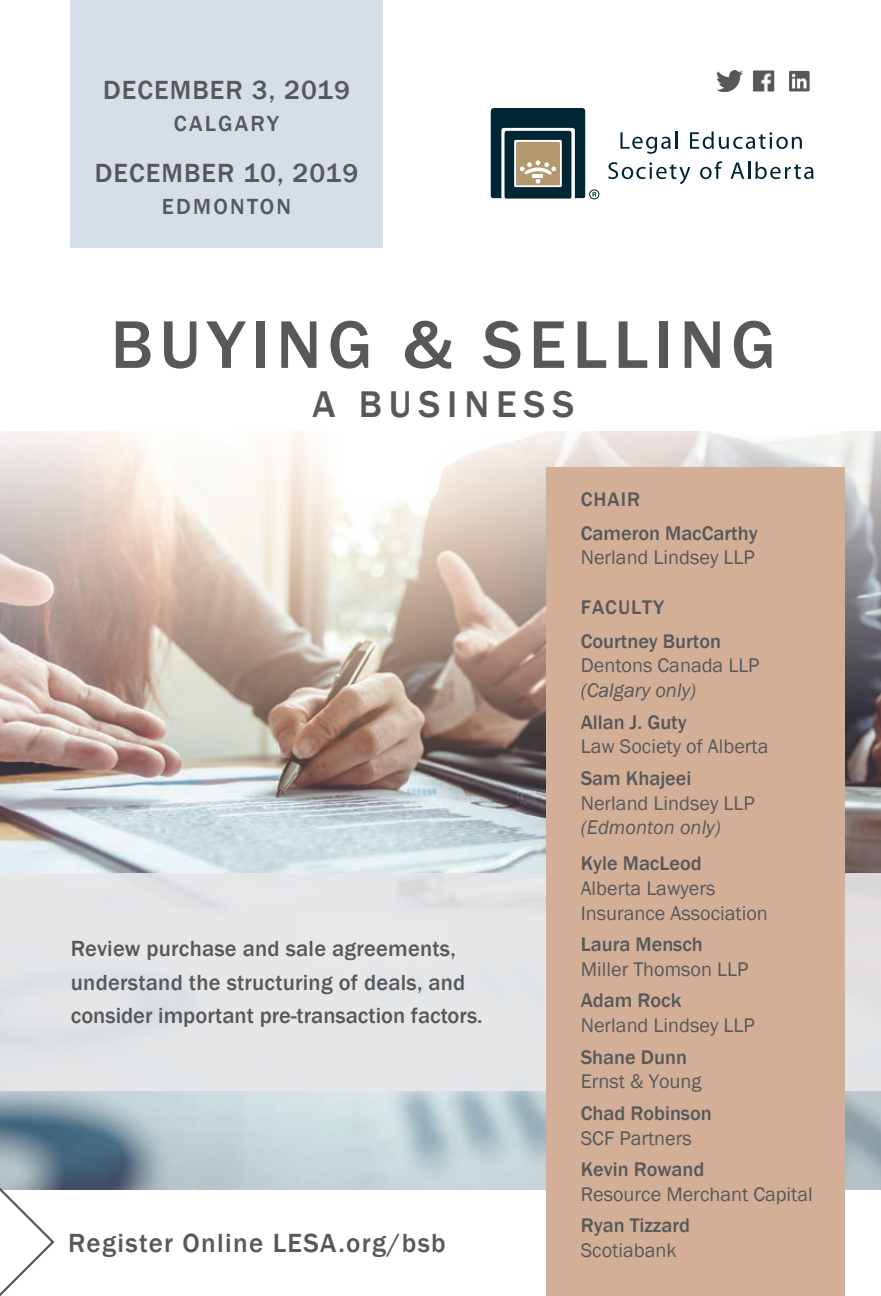
<style>
.page{position:relative;width:881px;height:1296px;background:#fff}
.page>*{position:absolute;margin:0;border:0;box-sizing:border-box;transform-origin:0 0}
.t1{font:500 69.75px "Franklin Gothic";letter-spacing:.09em;color:#57585a}
.t2{font:500 38.25px "Franklin Gothic";letter-spacing:.18em;color:#57585a}
.t3{font:500 27px "Franklin Gothic";letter-spacing:.04em;color:#57585a}
.t4{font:500 22.5px/33.8px "Franklin Gothic";letter-spacing:.01em;color:#57585a}
.t5{font:500 22.5px "Franklin Gothic";letter-spacing:.1em;color:#57585a}
.t6{font:20.25px/24.8px "Franklin Gothic";color:#57585a}
.t7{font:500 20.25px/33.8px "Franklin Gothic";color:#57585a}
.s1{font-style:italic}
.s2{font-weight:500}
.s3{font-weight:400}
</style>
<div class="page">
<img style="left:0;top:431px;width:881px;height:758px">
<img style="left:752px;top:70px;width:23px;height:22px">
<svg style="left:789px;top:71px;width:20px;height:20px"></svg>
<svg style="left:792px;top:74px;width:14px;height:14px"></svg>
<img style="left:716px;top:70px;width:26px;height:21px">
<div style="left:0;top:873px;width:881px;height:217px;background:#e6e7e9"></div>
<div style="left:546px;top:467px;width:299px;height:829px;background:#d3af98"></div>
<div style="left:71px;top:0;width:312px;height:248px;background:#d6dfe7"></div>
<svg style="left:491px;top:108px;width:94px;height:91px;background:#495c5d"></svg>
<div style="left:589px;top:190px;width:10px;height:9px;border:1px solid #002634;border-radius:50%"></div>
<svg style="left:592px;top:192px;width:4px;height:5px"></svg>
<svg style="left:620px;top:131px;width:58px;height:23px"></svg>
<svg style="left:690px;top:131px;width:112px;height:18px"></svg>
<svg style="left:608px;top:162px;width:82px;height:22px"></svg>
<svg style="left:700px;top:161px;width:22px;height:18px"></svg>
<svg style="left:730px;top:162px;width:83px;height:17px"></svg>
<svg style="left:0;top:1036px;width:56px;height:260px"></svg>
<p class="t3" style="left:103px;top:73px;width:248px">DECEMBER 3, 2019</p>
<p class="t5" style="left:174px;top:109px;width:107px">CALGARY</p>
<p class="t3" style="left:95px;top:157px;width:265px">DECEMBER 10, 2019</p>
<p class="t5" style="left:162px;top:193px;width:131px">EDMONTON</p>
<p class="t1" style="left:111px;top:301px;width:667px">BUYING &amp; SELLING</p>
<p class="t2" style="left:312px;top:381px;width:263px">A BUSINESS</p>
<p class="t4" style="left:71px;top:932px;width:413px">Review purchase and sale agreements, understand the structuring of deals, and consider important pre-transaction factors.</p>
<p class="t3" style="left:68px;top:1226px;width:379px">Register Online LESA.org/bsb</p>
<p class="t7" style="left:581px;top:482px;width:178px">CHAIR<br>Cameron MacCarthy</p>
<p class="t6" style="left:581px;top:546px;width:175px">Nerland Lindsey LLP</p>
<p class="t7" style="left:581px;top:590px;width:142px">FACULTY<br>Courtney Burton</p>
<p class="t6" style="left:581px;top:654px;width:180px">Dentons Canada LLP <span class="s1">(Calgary only)</span></p>
<p class="t6" style="left:581px;top:710px;width:189px"><span class="s2">Allan J. Guty<br></span>Law Society of Alberta</p>
<p class="t6" style="left:581px;top:766px;width:175px"><span class="s2">Sam Khajeei<br></span>Nerland Lindsey LLP <span class="s1">(Edmonton only)</span></p>
<p class="t6" style="left:581px;top:852px;width:189px"><span class="s2">Kyle MacLeod<br></span>Alberta Lawyers<br>Insurance Association</p>
<p class="t6" style="left:581px;top:933px;width:169px"><span class="s2">Laura Mensch<br></span>Miller Thomson LLP</p>
<p class="t6" style="left:581px;top:989px;width:175px"><span class="s2">Adam Rock<br></span>Nerland Lindsey LLP</p>
<p class="t6" style="left:581px;top:1045px;width:122px"><span class="s2">Shane Dunn<br></span>Ernst &amp; Young</p>
<p class="t7" style="left:581px;top:1101px;width:133px;line-height:24.8px">Chad Robinson<br><span class="s3">SCF Partners</span></p>
<p class="t6" style="left:581px;top:1158px;width:234px"><span class="s2">Kevin Rowand<br></span>Resource Merchant Capital</p>
<p class="t7" style="left:581px;top:1214px;width:111px;line-height:24.8px">Ryan Tizzard<br><span class="s3">Scotiabank</span></p>
</div>
